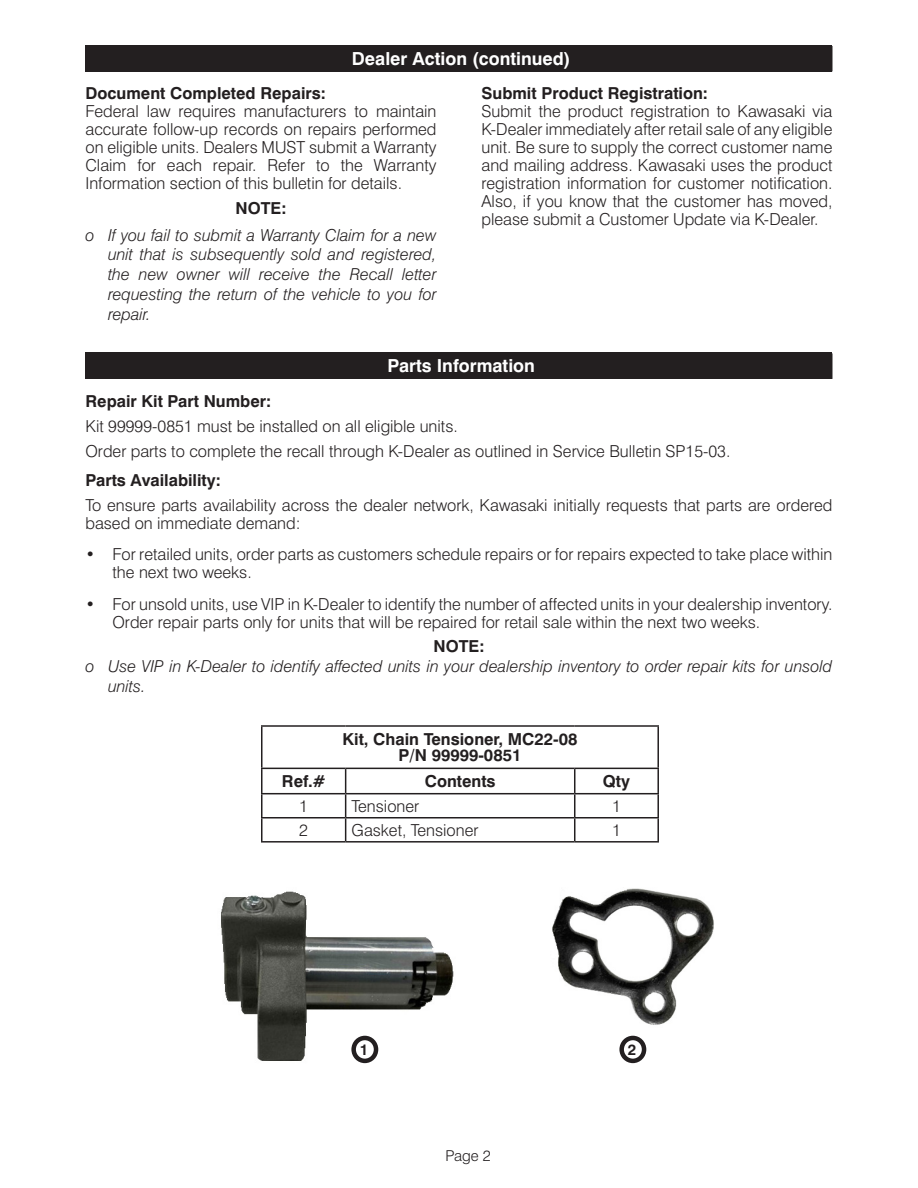
<style>
.page{position:relative;width:918px;height:1188px;background:#fff}
.page>*{position:absolute;margin:0;border:0;box-sizing:border-box;transform-origin:0 0}
.SUBHEAD_Center{font:700 18px "Swiss 721 BT";color:#fff}
.Body_Text_Num_1{font:300 16.5px/18px "Swiss 721 BT";color:#231f20}
.t1{font:italic 300 16.5px/19.8px "Swiss 721 BT";color:#231f20}
.Number_2_Head{font:300 16.5px/18px "Swiss 721 BT";color:#231f20}
.Number_2_Head-2{font:700 16.5px "Swiss 721 BT";color:#231f20}
.Table_Text{font:700 16.5px/16.5px "Swiss 721 BT";color:#231f20;text-align:center}
.Table_Text-2{font:300 16.5px "Swiss 721 BT";color:#231f20}
.SUBHEAD{font:700 16.5px "Swiss 721 BT";color:#231f20}
.NOTE{font:700 16.5px "Swiss 721 BT";color:#231f20}
.t2{font:300 15px "Swiss 721 BT";color:#231f20}
.Circle_Number_Callou{font:700 15px "Swiss 721 BT";color:#231f20}
</style>
<div class="page">
<div style="left:86px;top:352px;width:746px;height:27px;background:#231f20"></div>
<div style="left:86px;top:45px;width:746px;height:26px;background:#231f20"></div>
<hr style="left:261px;top:725px;width:85px;height:2px;background:#231f20">
<hr style="left:261px;top:727px;width:1px;height:41px;background:#231f20">
<hr style="left:346px;top:725px;width:229px;height:2px;background:#231f20">
<hr style="left:575px;top:725px;width:84px;height:2px;background:#231f20">
<hr style="left:657px;top:727px;width:2px;height:41px;background:#231f20">
<hr style="left:261px;top:768px;width:85px;height:1px;background:#231f20">
<hr style="left:346px;top:768px;width:229px;height:1px;background:#231f20">
<hr style="left:575px;top:768px;width:84px;height:1px;background:#231f20">
<hr style="left:657px;top:769px;width:2px;height:24px;background:#231f20">
<hr style="left:261px;top:793px;width:85px;height:1px;background:#231f20">
<hr style="left:346px;top:793px;width:229px;height:1px;background:#231f20">
<hr style="left:575px;top:793px;width:84px;height:1px;background:#231f20">
<hr style="left:657px;top:794px;width:2px;height:23px;background:#231f20">
<hr style="left:261px;top:817px;width:85px;height:2px;background:#231f20">
<svg style="left:261px;top:769px;width:1px;height:72px"></svg>
<hr style="left:346px;top:817px;width:229px;height:2px;background:#231f20">
<svg style="left:345px;top:769px;width:1px;height:72px"></svg>
<hr style="left:575px;top:817px;width:84px;height:2px;background:#231f20">
<svg style="left:574px;top:769px;width:1px;height:72px"></svg>
<hr style="left:657px;top:819px;width:2px;height:22px;background:#231f20">
<hr style="left:261px;top:841px;width:85px;height:2px;background:#231f20">
<hr style="left:346px;top:841px;width:229px;height:2px;background:#231f20">
<hr style="left:575px;top:841px;width:84px;height:2px;background:#231f20">
<img style="left:221px;top:891px;width:233px;height:170px">
<svg style="left:351px;top:1035px;width:28px;height:29px"></svg>
<div style="left:350px;top:1034px;width:30px;height:30px;border:2px solid #fff;border-radius:50%"></div>
<svg style="left:354px;top:1038px;width:22px;height:23px"></svg>
<div style="left:351px;top:1036px;width:27px;height:27px;border:4px solid #231f20;border-radius:50%"></div>
<img style="left:552px;top:888px;width:162px;height:137px">
<svg style="left:619px;top:1035px;width:28px;height:29px"></svg>
<div style="left:618px;top:1034px;width:30px;height:30px;border:2px solid #fff;border-radius:50%"></div>
<svg style="left:622px;top:1038px;width:22px;height:23px"></svg>
<div style="left:619px;top:1036px;width:27px;height:27px;border:4px solid #231f20;border-radius:50%"></div>
<p class="SUBHEAD_Center" style="left:352px;top:47px;width:220px">Dealer Action (continued)</p>
<p class="Number_2_Head-2" style="left:86px;top:83px;width:242px">Document Completed Repairs:</p>
<p class="Body_Text_Num_1" style="left:86px;top:102px;width:353px;text-align:justify">Federal law requires manufacturers to maintain accurate follow-up records on repairs performed on eligible units. Dealers MUST submit a Warranty Claim for each repair. Refer to the Warranty Information section of this bulletin for details.</p>
<p class="NOTE" style="left:236px;top:198px;width:52px">NOTE:</p>
<p class="t1" style="left:108px;top:225px;width:330px;text-align:justify;text-indent:-23px">o If you fail to submit a Warranty Claim for a new unit that is subsequently sold and registered, the new owner will receive the Recall letter requesting the return of the vehicle to you for repair.</p>
<p class="Number_2_Head-2" style="left:482px;top:83px;width:228px">Submit Product Registration:</p>
<p class="Body_Text_Num_1" style="left:482px;top:102px;width:353px;text-align:justify">Submit the product registration to Kawasaki via K-Dealer immediately after retail sale of any eligible unit. Be sure to supply the correct customer name and mailing address. Kawasaki uses the product registration information for customer notification.<br>Also, if you know that the customer has moved, please submit a Customer Update via K-Dealer.</p>
<p class="SUBHEAD_Center" style="left:388px;top:355px;width:149px">Parts Information</p>
<p class="Number_2_Head-2" style="left:86px;top:391px;width:187px">Repair Kit Part Number:</p>
<p class="Body_Text_Num_1" style="left:86px;top:417px;width:374px">Kit 99999-0851 must be installed on all eligible units.</p>
<p class="Body_Text_Num_1" style="left:86px;top:442px;width:646px">Order parts to complete the recall through K-Dealer as outlined in Service Bulletin SP15-03.</p>
<p class="Number_2_Head-2" style="left:86px;top:470px;width:137px">Parts Availability:</p>
<p class="Number_2_Head" style="left:86px;top:496px;width:749px">To ensure parts availability across the dealer network, Kawasaki initially requests that parts are ordered based on immediate demand:</p>
<p class="Body_Text_Num_1" style="left:113px;top:545px;width:721px;text-indent:-27px">• For retailed units, order parts as customers schedule repairs or for repairs expected to take place within the next two weeks.</p>
<p class="Body_Text_Num_1" style="left:113px;top:595px;width:721px;text-indent:-27px">• For unsold units, use VIP in K-Dealer to identify the number of affected units in your dealership inventory.<br>Order repair parts only for units that will be repaired for retail sale within the next two weeks.</p>
<p class="NOTE" style="left:434px;top:637px;width:52px">NOTE:</p>
<p class="t1" style="left:108px;top:656px;width:726px;text-indent:-23px">o Use VIP in K-Dealer to identify affected units in your dealership inventory to order repair kits for unsold units.</p>
<p class="Table_Text" style="left:343px;top:730px;width:236px">Kit, Chain Tensioner, MC22-08<br>P/N 99999-0851</p>
<p class="SUBHEAD" style="left:282px;top:771px;width:45px">Ref.#</p>
<p class="SUBHEAD" style="left:425px;top:771px;width:72px">Contents</p>
<p class="SUBHEAD" style="left:603px;top:771px;width:29px">Qty</p>
<p class="Table_Text-2" style="left:299px;top:796px;width:10px">1</p>
<p class="Table_Text-2" style="left:352px;top:796px;width:69px">Tensioner</p>
<p class="Table_Text-2" style="left:612px;top:796px;width:10px">1</p>
<p class="Table_Text-2" style="left:299px;top:820px;width:10px">2</p>
<p class="Table_Text-2" style="left:352px;top:820px;width:128px">Gasket, Tensioner</p>
<p class="Table_Text-2" style="left:612px;top:820px;width:10px">1</p>
<p class="Circle_Number_Callou" style="left:360px;top:1041px;width:10px">1</p>
<p class="Circle_Number_Callou" style="left:628px;top:1041px;width:10px">2</p>
<p class="t2" style="left:445px;top:1147px;width:47px">Page 2</p>
</div>
